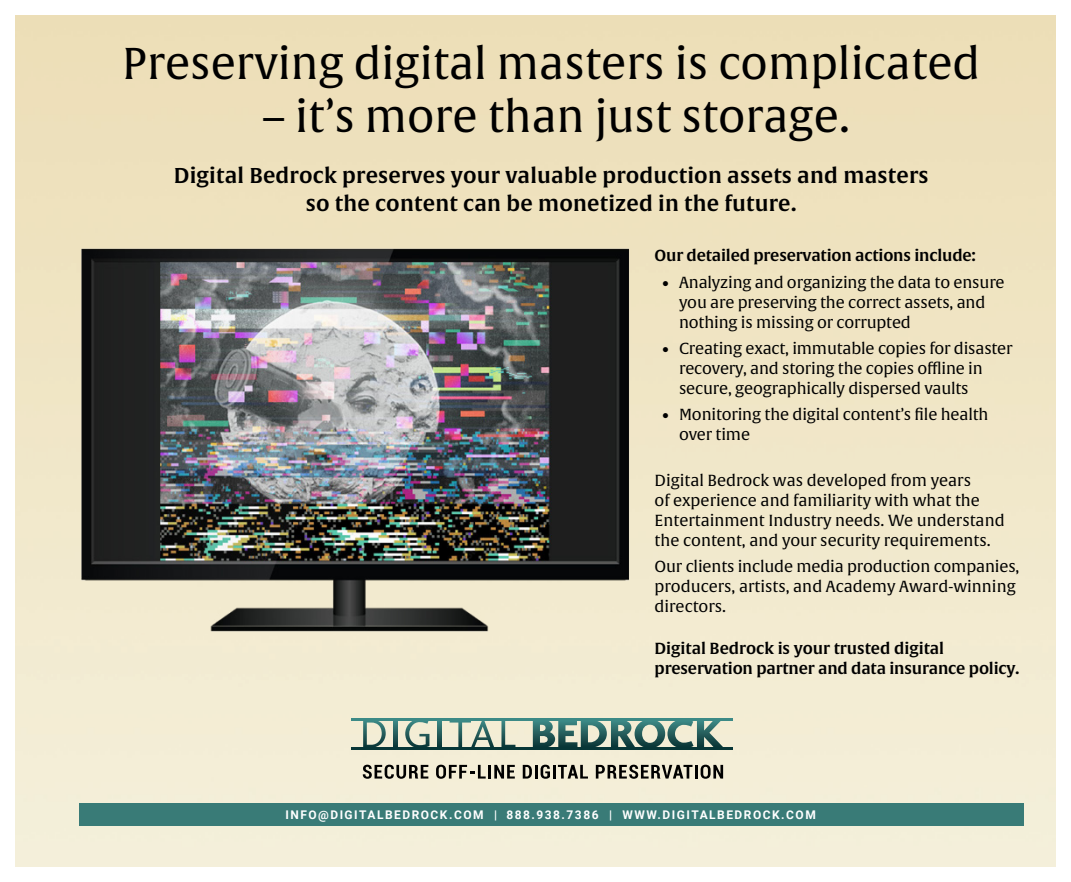
<style>
.page{position:relative;width:1071px;height:882px;background:#fff}
.page>*{position:absolute;margin:0;border:0;box-sizing:border-box;transform-origin:0 0}
.t1{font:43.75px "Alverata";color:#000}
.t2{font:21.18px/28.2px "Alverata Sb";letter-spacing:.01em;color:#000;text-align:center}
.t3{font:15.75px/20.1px "Alverata";letter-spacing:-.01em;color:#000}
.t4{font:15.75px/20.1px "Alverata Sb";letter-spacing:-.01em;color:#000}
.t5{font:700 11.9px "Roboto";letter-spacing:.125em;color:#fff}
</style>
<div class="page">
<img style="left:16px;top:16px;width:1039px;height:850px">
<svg style="left:363px;top:765px;width:65px;height:14px"></svg>
<svg style="left:436px;top:765px;width:50px;height:14px"></svg>
<hr style="left:488px;top:765px;width:3px;height:14px;background:#000">
<svg style="left:494px;top:765px;width:21px;height:14px"></svg>
<svg style="left:523px;top:765px;width:9px;height:14px"></svg>
<hr style="left:535px;top:765px;width:3px;height:14px;background:#000">
<svg style="left:541px;top:765px;width:9px;height:14px"></svg>
<hr style="left:553px;top:765px;width:3px;height:14px;background:#000">
<svg style="left:558px;top:765px;width:30px;height:14px"></svg>
<svg style="left:596px;top:765px;width:97px;height:14px"></svg>
<hr style="left:695px;top:765px;width:3px;height:14px;background:#000">
<svg style="left:701px;top:765px;width:22px;height:14px"></svg>
<hr style="left:351px;top:747px;width:382px;height:2px;background:#073637">
<hr style="left:351px;top:718px;width:382px;height:2px;background:#3c8a86">
<svg style="left:363px;top:720px;width:23px;height:27px"></svg>
<svg style="left:394px;top:720px;width:3px;height:27px"></svg>
<svg style="left:438px;top:720px;width:4px;height:27px"></svg>
<svg style="left:450px;top:720px;width:44px;height:27px"></svg>
<svg style="left:501px;top:720px;width:14px;height:27px"></svg>
<svg style="left:405px;top:720px;width:24px;height:27px"></svg>
<svg style="left:533px;top:720px;width:191px;height:27px;background:#7b9b90"></svg>
<div style="left:79px;top:803px;width:945px;height:23px;background:#397b77"></div>
<img style="left:79px;top:241px;width:555px;height:400px">
<h1 class="t1" style="left:122px;top:37px;width:859px">Preserving digital masters is complicated</h1>
<h1 class="t1" style="left:263px;top:90px;width:589px">– it’s more than just storage.</h1>
<h2 class="t2" style="left:174px;top:162px;width:756px">Digital Bedrock preserves your valuable production assets and masters so the content can be monetized in the future.</h2>
<p class="t4" style="left:655px;top:245px;width:323px">Our detailed preservation actions include:</p>
<p class="t3" style="left:679px;top:273px;width:327px;text-indent:-17px">• Analyzing and organizing the data to ensure you are preserving the correct assets, and nothing is missing or corrupted</p>
<p class="t3" style="left:679px;top:339px;width:335px;text-indent:-17px">• Creating exact, immutable copies for disaster recovery, and storing the copies offline in secure, geographically dispersed vaults</p>
<p class="t3" style="left:679px;top:405px;width:311px;text-indent:-17px">• Monitoring the digital content’s file health over time</p>
<p class="t3" style="left:655px;top:471px;width:352px">Digital Bedrock was developed from years<br>of experience and familiarity with what the Entertainment Industry needs. We understand the content, and your security requirements.</p>
<p class="t3" style="left:655px;top:557px;width:366px">Our clients include media production companies, producers, artists, and Academy Award-winning directors.</p>
<p class="t4" style="left:655px;top:638px;width:366px">Digital Bedrock is your trusted digital preservation partner and data insurance policy.</p>
<p class="t5" style="left:285px;top:806px;width:532px">INFO@DIGITALBEDROCK.COM | 888.938.7386 | WWW.DIGITALBEDROCK.COM</p>
</div>
